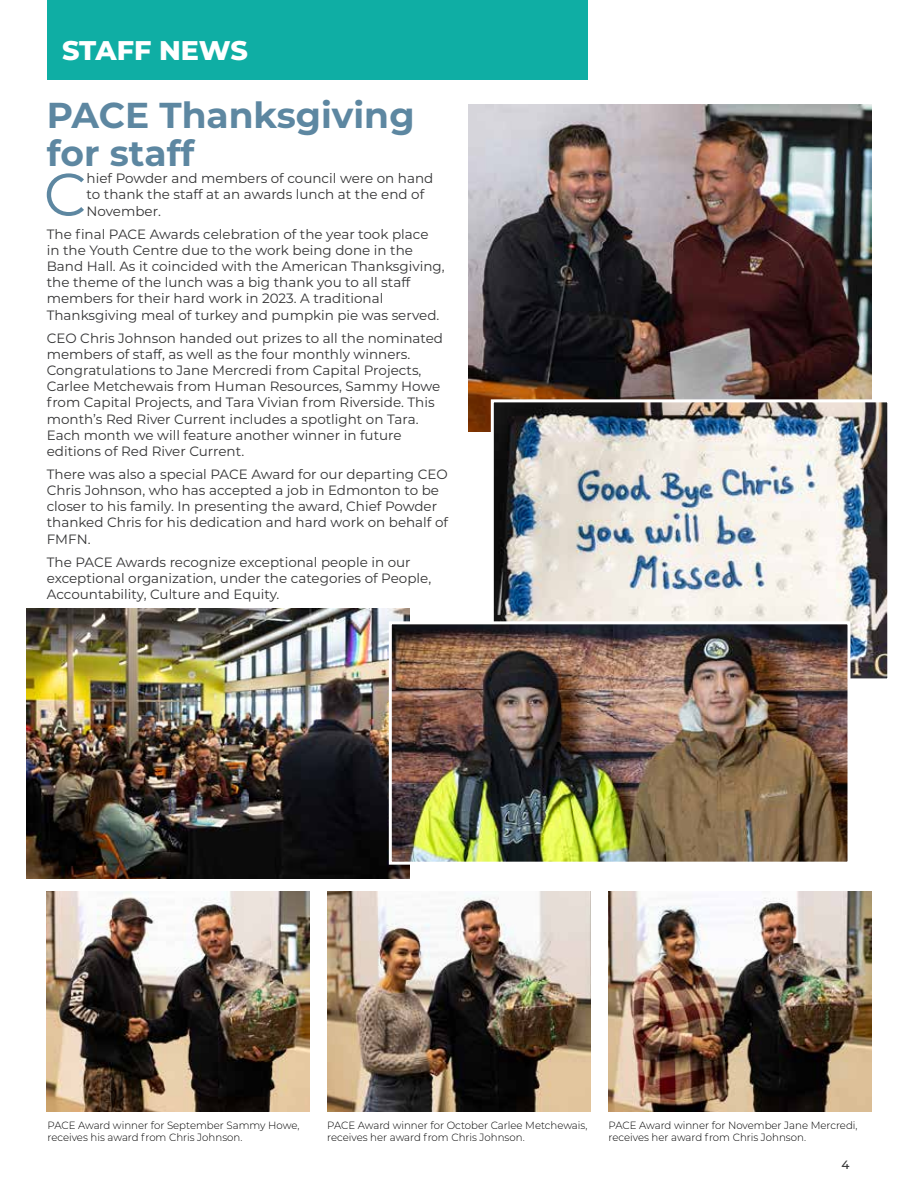
<style>
.page{position:relative;width:918px;height:1188px;background:#fff}
.page>*{position:absolute;margin:0;border:0;box-sizing:border-box;transform-origin:0 0}
.t1{font:59.85px "Montserrat";color:#5d87a1}
.t2{font:700 36px/37.5px "Montserrat";color:#5d87a1}
.t3{font:800 27px "Montserrat";letter-spacing:-.01em;color:#fff}
.t4{font:13.5px/16.2px "Montserrat";color:#333334}
.t5{font:500 12px "Montserrat";color:#333334}
.t6{font:300 10.5px/12.6px "Montserrat";color:#000}
</style>
<div class="page">
<div style="left:47px;top:0;width:540px;height:80px;background:#0faea4"></div>
<img style="left:468px;top:104px;width:403px;height:328px">
<img style="left:495px;top:403px;width:391px;height:274px">
<div style="left:491px;top:399px;width:399px;height:282px;border:3px solid #fff"></div>
<img style="left:26px;top:609px;width:383px;height:269px">
<img style="left:393px;top:625px;width:453px;height:236px">
<div style="left:389px;top:621px;width:461px;height:244px;border:3px solid #fff"></div>
<img style="left:608px;top:891px;width:263px;height:221px">
<img style="left:328px;top:891px;width:262px;height:221px">
<img style="left:47px;top:891px;width:262px;height:221px">
<h3 class="t3" style="left:62px;top:31px;width:187px">STAFF NEWS</h3>
<h2 class="t2" style="left:47px;top:95px;width:369px">PACE Thanksgiving for staff</h2>
<h1 class="t1" style="left:44px;top:153px;width:44px">C</h1>
<p class="t4" style="left:87px;top:170px;width:348px">hief Powder and members of council were on hand to thank the staff at an awards lunch at the end of<br>November.</p>
<p class="t4" style="left:47px;top:225px;width:399px">The final PACE Awards celebration of the year took place<br>in the Youth Centre due to the work being done in the Band Hall. As it coincided with the American Thanksgiving, the theme of the lunch was a big thank you to all staff members for their hard work in 2023. A traditional Thanksgiving meal of turkey and pumpkin pie was served.</p>
<p class="t4" style="left:47px;top:329px;width:398px">CEO Chris Johnson handed out prizes to all the nominated members of staff, as well as the four monthly winners.<br>Congratulations to Jane Mercredi from Capital Projects, Carlee Metchewais from Human Resources, Sammy Howe from Capital Projects, and Tara Vivian from Riverside. This month’s Red River Current includes a spotlight on Tara.<br>Each month we will feature another winner in future editions of Red River Current.</p>
<p class="t4" style="left:47px;top:466px;width:403px">There was also a special PACE Award for our departing CEO Chris Johnson, who has accepted a job in Edmonton to be closer to his family. In presenting the award, Chief Powder thanked Chris for his dedication and hard work on behalf of FMFN.</p>
<p class="t4" style="left:47px;top:553px;width:386px">The PACE Awards recognize exceptional people in our exceptional organization, under the categories of People,<br>Accountability, Culture and Equity.</p>
<p class="t6" style="left:48px;top:1118px;width:253px">PACE Award winner for September Sammy Howe, receives his award from Chris Johnson.</p>
<p class="t6" style="left:327px;top:1118px;width:262px">PACE Award winner for October Carlee Metchewais, receives her award from Chris Johnson.</p>
<p class="t6" style="left:609px;top:1118px;width:251px">PACE Award winner for November Jane Mercredi, receives her award from Chris Johnson.</p>
<p class="t5" style="left:841px;top:1157px;width:10px">4</p>
</div>
